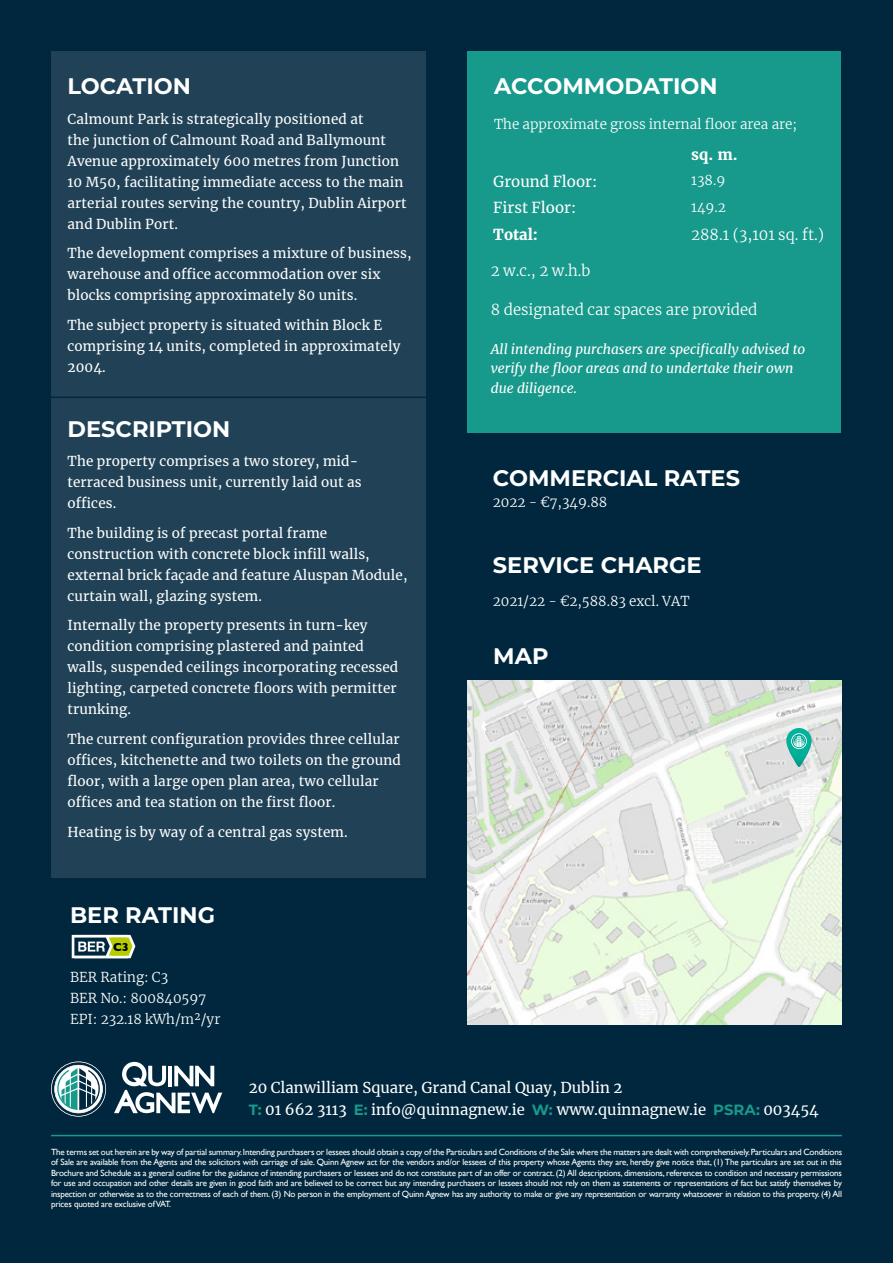
<style>
.page{position:relative;width:893px;height:1263px;background:#00273d}
.page>*{position:absolute;margin:0;border:0;box-sizing:border-box;transform-origin:0 0}
.t1{font:700 22.5px "Montserrat";color:#fff}
.t2{font:300 15px "Merriweather";color:#fff}
.t3{font:15px "Merriweather";color:#fff}
.t4{font:700 15px "Merriweather";color:#fff}
.t5{font:14.85px/21.5px "Merriweather";color:#fff}
.t6{font:13.5px/21px "Merriweather";letter-spacing:.01em;color:#fff}
.t7{font:300 13.5px/21px "Merriweather";color:#fff}
.t8{font:italic 13.5px/19.5px "Merriweather";color:#fff}
.t9{font:700 11.7px "Gill Sans";color:#000}
.t10{font:9px/10.5px "Gill Sans";letter-spacing:-.02em;color:#fff;text-align:justify}
.s1{font-family:"Montserrat";font-weight:700;color:#17998c}
</style>
<div class="page">
<svg style="left:114px;top:1062px;width:108px;height:51px"></svg>
<svg style="left:51px;top:1061px;width:55px;height:55px"></svg>
<div style="left:468px;top:51px;width:373px;height:381px;background:#17998c"></div>
<div style="left:51px;top:51px;width:374px;height:826px;background:#214256"></div>
<hr style="left:51px;top:1135px;width:791px;height:1px;background:#17998c">
<hr style="left:47px;top:397px;width:382px;height:1px;background:#00273d">
<img style="left:468px;top:681px;width:374px;height:343px">
<svg style="left:786px;top:728px;width:33px;height:40px"></svg>
<svg style="left:72px;top:935px;width:63px;height:23px"></svg>
<h1 class="t1" style="left:68px;top:70px;width:125px">LOCATION</h1>
<p class="t6" style="left:68px;top:108px;width:341px">Calmount Park is strategically positioned at<br>the junction of Calmount Road and Ballymount Avenue approximately 600 metres from Junction 10 M50, facilitating immediate access to the main arterial routes serving the country, Dublin Airport and Dublin Port.</p>
<p class="t6" style="left:68px;top:243px;width:346px">The development comprises a mixture of business, warehouse and office accommodation over six blocks comprising approximately 80 units.</p>
<p class="t6" style="left:68px;top:314px;width:334px">The subject property is situated within Block E comprising 14 units, completed in approximately<br>2004.</p>
<h1 class="t1" style="left:68px;top:413px;width:164px">DESCRIPTION</h1>
<p class="t6" style="left:68px;top:451px;width:295px">The property comprises a two storey, mid&shy;terraced business unit, currently laid out as offices.</p>
<p class="t6" style="left:68px;top:522px;width:342px">The building is of precast portal frame construction with concrete block infill walls, external brick façade and feature Aluspan Module, curtain wall, glazing system.</p>
<p class="t6" style="left:68px;top:615px;width:332px">Internally the property presents in turn-key condition comprising plastered and painted walls, suspended ceilings incorporating recessed lighting, carpeted concrete floors with permitter trunking.</p>
<p class="t6" style="left:68px;top:728px;width:335px">The current configuration provides three cellular offices, kitchenette and two toilets on the ground floor, with a large open plan area, two cellular offices and tea station on the first floor.</p>
<p class="t6" style="left:68px;top:821px;width:282px">Heating is by way of a central gas system.</p>
<h1 class="t1" style="left:70px;top:898px;width:147px">BER RATING</h1>
<p class="t9" style="left:113px;top:937px;width:17px">C3</p>
<p class="t7" style="left:70px;top:966px;width:152px">BER Rating: C3<br>BER No.: 800840597<br>EPI: 232.18 kWh/m²/yr</p>
<h1 class="t1" style="left:494px;top:70px;width:225px">ACCOMMODATION</h1>
<p class="t7" style="left:494px;top:113px;width:305px">The approximate gross internal floor area are;</p>
<p class="t4" style="left:691px;top:145px;width:48px">sq. m.</p>
<p class="t3" style="left:493px;top:171px;width:105px">Ground Floor:</p>
<p class="t7" style="left:691px;top:169px;width:35px">138.9</p>
<p class="t3" style="left:493px;top:197px;width:84px">First Floor:</p>
<p class="t7" style="left:691px;top:196px;width:36px">149.2</p>
<p class="t4" style="left:493px;top:225px;width:46px">Total:</p>
<p class="t2" style="left:691px;top:224px;width:134px">288.1 (3,101 sq. ft.)</p>
<p class="t2" style="left:491px;top:260px;width:101px">2 w.c., 2 w.h.b</p>
<p class="t2" style="left:491px;top:299px;width:268px">8 designated car spaces are provided</p>
<p class="t8" style="left:491px;top:339px;width:316px">All intending purchasers are specifically advised to verify the floor areas and to undertake their own due diligence.</p>
<h1 class="t1" style="left:493px;top:462px;width:249px">COMMERCIAL RATES</h1>
<p class="t7" style="left:493px;top:491px;width:116px">2022 - €7,349.88</p>
<h1 class="t1" style="left:493px;top:549px;width:210px">SERVICE CHARGE</h1>
<p class="t7" style="left:493px;top:590px;width:198px">2021/22 - €2,588.83 excl. VAT</p>
<h1 class="t1" style="left:493px;top:640px;width:57px">MAP</h1>
<p class="t5" style="left:249px;top:1077px;width:571px">20 Clanwilliam Square, Grand Canal Quay, Dublin 2<br><span class="s1">T:</span> 01 662 3113 <span class="s1">E:</span> info@quinnagnew.ie <span class="s1">W:</span> www.quinnagnew.ie <span class="s1">PSRA:</span> 003454</p>
<p class="t10" style="left:51px;top:1146px;width:793px">The terms set out herein are by way of partial summary. Intending purchasers or lessees should obtain a copy of the Particulars and Conditions of the Sale where the matters are dealt with comprehensively. Particulars and Conditions of Sale are available from the Agents and the solicitors with carriage of sale. Quinn Agnew act for the vendors and/or lessees of this property whose Agents they are, hereby give notice that, (1) The particulars are set out in this Brochure and Schedule as a general outline for the guidance of intending purchasers or lessees and do not constitute part of an offer or contract. (2) All descriptions, dimensions, references to condition and necessary permissions for use and occupation and other details are given in good faith and are believed to be correct but any intending purchasers or lessees should not rely on them as statements or representations of fact but satisfy themselves by inspection or otherwise as to the correctness of each of them. (3) No person in the employment of Quinn Agnew has any authority to make or give any representation or warranty whatsoever in relation to this property. (4) All prices quoted are exclusive of VAT.</p>
</div>
